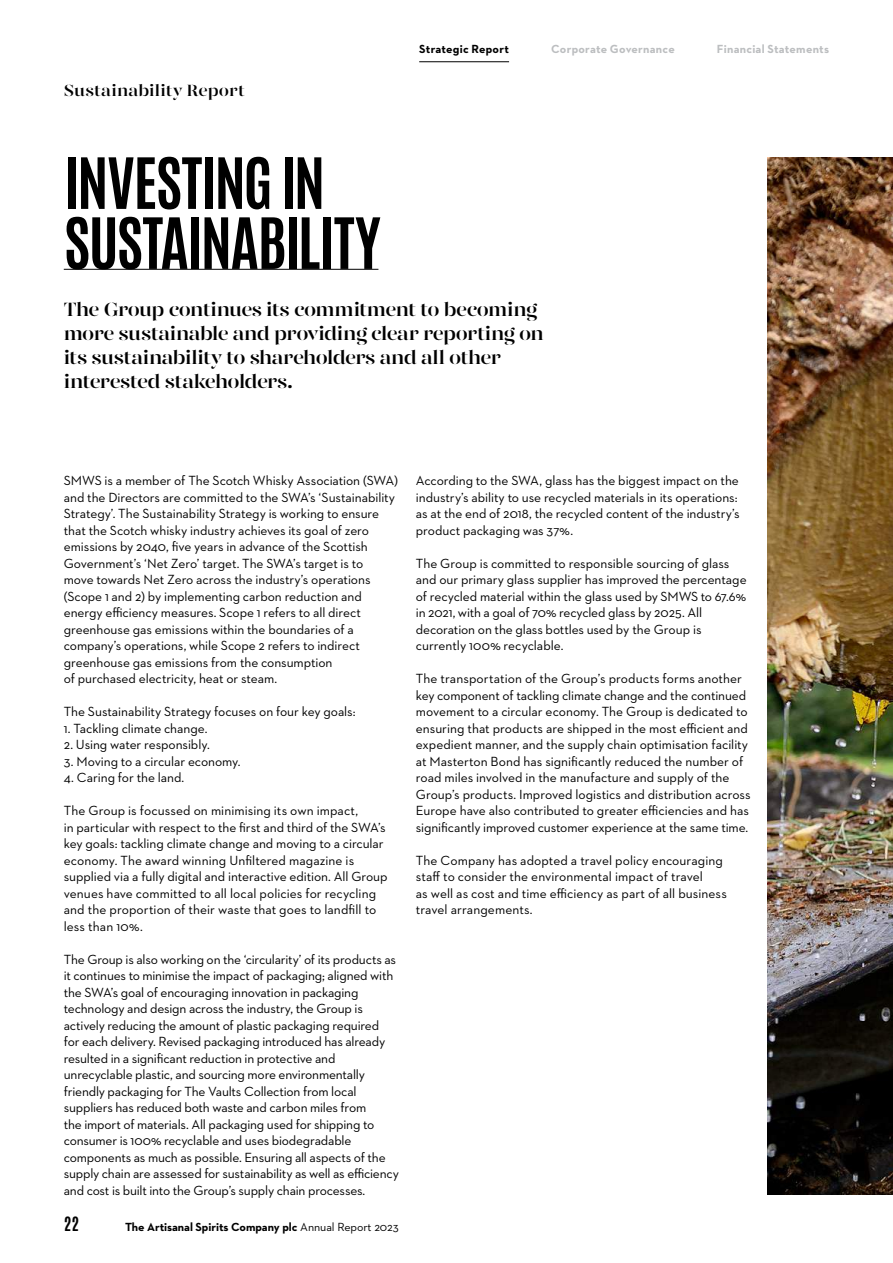
<style>
.page{position:relative;width:893px;height:1263px;background:#fff}
.page>*{position:absolute;margin:0;border:0;box-sizing:border-box;transform-origin:0 0}
.t1{font:700 60px/60px "Antonio";letter-spacing:-.03em;color:#000}
.t2{font:700 19.5px/24px "Gabriela Stencil";letter-spacing:-.03em;color:#000}
.t3{font:700 16.5px "Gabriela Stencil";letter-spacing:.005em;color:#000}
.t4{font:700 16.5px "Antonio";color:#000}
.t5{font:13.5px/16.5px "Neutraface 2 Text";letter-spacing:-.005em;color:#000}
.t6{font:700 12px "Neutraface 2 Text";letter-spacing:-.005em;color:#000}
.t7{font:700 12px "Neutraface 2 Text";letter-spacing:.02em;color:#bcbec0}
.t8{font:700 12px "Neutraface 2 Text";letter-spacing:.015em;color:#000}
.s1{font-weight:400}
</style>
<div class="page">
<img style="left:768px;top:157px;width:125px;height:1038px">
<hr style="left:419px;top:61px;width:90px;height:1px;background:#000">
<hr style="left:64px;top:269px;width:314px;height:1px;background:#000">
<p class="t3" style="left:64px;top:81px;width:182px">Sustainability Report</p>
<h1 class="t1" style="left:64px;top:154px;width:318px">INVESTING IN<br>SUSTAINABILITY</h1>
<p class="t8" style="left:419px;top:41px;width:91px">Strategic Report</p>
<p class="t7" style="left:551px;top:41px;width:125px">Corporate Governance</p>
<p class="t7" style="left:717px;top:41px;width:114px">Financial Statements</p>
<h2 class="t2" style="left:64px;top:298px;width:482px">The Group continues its commitment to becoming more sustainable and providing clear reporting on its sustainability to shareholders and all other interested stakeholders.</h2>
<p class="t5" style="left:64px;top:472px;width:336px">SMWS is a member of The Scotch Whisky Association (SWA) and the Directors are committed to the SWA’s ‘Sustainability Strategy’. The Sustainability Strategy is working to ensure that the Scotch whisky industry achieves its goal of zero emissions by 2040, five years in advance of the Scottish Government’s ‘Net Zero’ target. The SWA’s target is to<br>move towards Net Zero across the industry’s operations (Scope 1 and 2) by implementing carbon reduction and energy efficiency measures. Scope 1 refers to all direct greenhouse gas emissions within the boundaries of a company’s operations, while Scope 2 refers to indirect greenhouse gas emissions from the consumption<br>of purchased electricity, heat or steam.</p>
<p class="t5" style="left:64px;top:703px;width:293px">The Sustainability Strategy focuses on four key goals:</p>
<p class="t5" style="left:64px;top:720px;width:145px">1. Tackling climate change.</p>
<p class="t5" style="left:64px;top:736px;width:147px">2. Using water responsibly.</p>
<p class="t5" style="left:64px;top:753px;width:178px">3. Moving to a circular economy.</p>
<p class="t5" style="left:64px;top:769px;width:122px">4. Caring for the land.</p>
<p class="t5" style="left:64px;top:802px;width:325px">The Group is focussed on minimising its own impact,<br>in particular with respect to the first and third of the SWA’s key goals: tackling climate change and moving to a circular economy. The award winning Unfiltered magazine is supplied via a fully digital and interactive edition. All Group venues have committed to all local policies for recycling and the proportion of their waste that goes to landfill to less than 10%.</p>
<p class="t5" style="left:64px;top:951px;width:337px">The Group is also working on the ‘circularity’ of its products as it continues to minimise the impact of packaging; aligned with the SWA’s goal of encouraging innovation in packaging technology and design across the industry, the Group is actively reducing the amount of plastic packaging required<br>for each delivery. Revised packaging introduced has already resulted in a significant reduction in protective and unrecyclable plastic, and sourcing more environmentally friendly packaging for The Vaults Collection from local suppliers has reduced both waste and carbon miles from<br>the import of materials. All packaging used for shipping to consumer is 100% recyclable and uses biodegradable components as much as possible. Ensuring all aspects of the supply chain are assessed for sustainability as well as efficiency and cost is built into the Group’s supply chain processes.</p>
<p class="t4" style="left:64px;top:1211px;width:17px">22</p>
<p class="t6" style="left:125px;top:1219px;width:275px">The Artisanal Spirits Company plc <span class="s1">Annual Report 2023</span></p>
<p class="t5" style="left:416px;top:472px;width:325px">According to the SWA, glass has the biggest impact on the industry’s ability to use recycled materials in its operations: as at the end of 2018, the recycled content of the industry’s product packaging was 37%.</p>
<p class="t5" style="left:416px;top:555px;width:332px">The Group is committed to responsible sourcing of glass and our primary glass supplier has improved the percentage of recycled material within the glass used by SMWS to 67.6% in 2021, with a goal of 70% recycled glass by 2025. All decoration on the glass bottles used by the Group is currently 100% recyclable.</p>
<p class="t5" style="left:416px;top:670px;width:336px">The transportation of the Group’s products forms another key component of tackling climate change and the continued movement to a circular economy. The Group is dedicated to ensuring that products are shipped in the most efficient and expedient manner, and the supply chain optimisation facility at Masterton Bond has significantly reduced the number of road miles involved in the manufacture and supply of the Group’s products. Improved logistics and distribution across Europe have also contributed to greater efficiencies and has significantly improved customer experience at the same time.</p>
<p class="t5" style="left:416px;top:852px;width:312px">The Company has adopted a travel policy encouraging staff to consider the environmental impact of travel<br>as well as cost and time efficiency as part of all business travel arrangements.</p>
</div>
